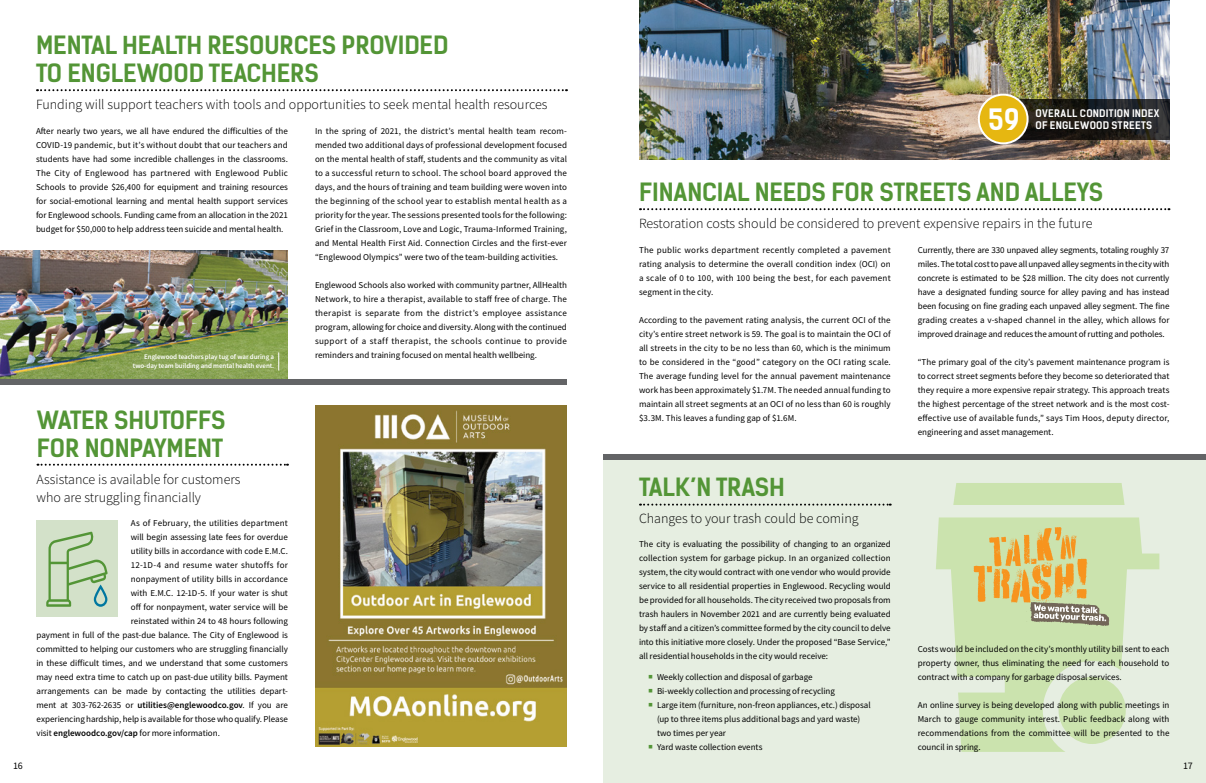
<style>
.page{position:relative;width:1206px;height:783px;background:#fff}
.page>*{position:absolute;margin:0;border:0;box-sizing:border-box;transform-origin:0 0}
.t1{font:700 28.1px "Kelson Sans";color:#fff}
.t2{font:700 24px/28px "Kelson Sans";letter-spacing:-.005em;color:#539536}
.t3{font:300 14px/18px "Source Sans Pro";color:#000}
.t4{font:700 10px "Kelson Sans";letter-spacing:.02em;color:#fff}
.t5{font:10px "Source Sans Pro";color:#000}
.t6{font:9px/14px "Source Sans Pro";color:#000;text-align:justify}
.t7{font:9px "Source Sans Pro";letter-spacing:.02em;color:#000}
.t8{font:9px "Source Sans Pro";letter-spacing:.025em;color:#000}
.t9{font:600 7px/9px "Source Sans Pro";letter-spacing:-.01em;color:#fff;text-align:right}
.s1{font-weight:600}
</style>
<div class="page">
<div style="left:36px;top:521px;width:81px;height:96px;background:#d3e1c9"></div>
<div style="left:603px;top:457px;width:603px;height:326px;background:#e6eee1"></div>
<img style="left:0;top:250px;width:288px;height:129px">
<div style="left:953px;top:483px;width:172px;height:22px;background:#cbe3ae"></div>
<svg style="left:936px;top:517px;width:223px;height:235px;fill:#cbe3ae"></svg>
<svg style="left:38px;top:464px;width:250px;height:2px"></svg>
<svg style="left:37px;top:89px;width:530px;height:2px"></svg>
<svg style="left:640px;top:208px;width:529px;height:2px"></svg>
<img style="left:315px;top:405px;width:252px;height:342px">
<div style="left:603px;top:454px;width:603px;height:6px;background:#636466"></div>
<div style="left:0;top:379px;width:567px;height:6px;background:#636466"></div>
<img style="left:639px;top:0;width:531px;height:159px">
<svg style="left:973px;top:527px;width:137px;height:100px;background:#d0c686"></svg>
<svg style="left:640px;top:504px;width:251px;height:2px"></svg>
<svg style="left:1018px;top:99px;width:152px;height:40px;background:#21201e"></svg>
<div style="left:979px;top:95px;width:49px;height:48px;background:#e6b711;border-radius:50%"></div>
<div style="left:978px;top:94px;width:51px;height:50px;border:2px solid #fff;border-radius:50%"></div>
<svg style="left:46px;top:532px;width:62px;height:75px"></svg>
<svg style="left:278px;top:352px;width:1px;height:19px"></svg>
<h2 class="t2" style="left:36px;top:31px;width:414px">MENTAL HEALTH RESOURCES PROVIDED<br>TO ENGLEWOOD TEACHERS</h2>
<h3 class="t3" style="left:36px;top:95px;width:513px">Funding will support teachers with tools and opportunities to seek mental health resources</h3>
<p class="t6" style="left:36px;top:124px;width:254px">After nearly two years, we all have endured the difficulties of the COVID-19 pandemic, but it’s without doubt that our teachers and students have had some incredible challenges in the classrooms.<br>The City of Englewood has partnered with Englewood Public Schools to provide $26,400 for equipment and training resources for social-emotional learning and mental health support services for Englewood schools. Funding came from an allocation in the 2021 budget for $50,000 to help address teen suicide and mental health.</p>
<p class="t6" style="left:315px;top:124px;width:254px">In the spring of 2021, the district’s mental health team recom&shy;mended two additional days of professional development focused on the mental health of staff, students and the community as vital to a successful return to school. The school board approved the days, and the hours of training and team building were woven into the beginning of the school year to establish mental health as a priority for the year. The sessions presented tools for the following:<br>Grief in the Classroom, Love and Logic, Trauma-Informed Training, and Mental Health First Aid. Connection Circles and the first-ever “Englewood Olympics” were two of the team-building activities.</p>
<p class="t6" style="left:315px;top:278px;width:254px">Englewood Schools also worked with community partner, AllHealth Network, to hire a therapist, available to staff free of charge. The therapist is separate from the district’s employee assistance program, allowing for choice and diversity. Along with the continued support of a staff therapist, the schools continue to provide reminders and training focused on mental health wellbeing.</p>
<p class="t9" style="left:133px;top:352px;width:143px">Englewood teachers play tug of war during a two-day team building and mental health event.</p>
<h2 class="t2" style="left:37px;top:406px;width:191px">WATER SHUTOFFS<br>FOR NONPAYMENT</h2>
<h3 class="t3" style="left:36px;top:470px;width:206px">Assistance is available for customers who are struggling financially</h3>
<p class="t7" style="left:131px;top:517px;width:159px">As of February, the utilities department</p>
<p class="t6" style="left:131px;top:530px;width:159px">will begin assessing late fees for overdue</p>
<p class="t6" style="left:131px;top:544px;width:159px">utility bills in accordance with code E.M.C.</p>
<p class="t8" style="left:131px;top:559px;width:159px">12-1D-4 and resume water shutoffs for</p>
<p class="t6" style="left:131px;top:572px;width:159px">nonpayment of utility bills in accordance</p>
<p class="t6" style="left:131px;top:586px;width:159px">with E.M.C. 12-1D-5. If your water is shut</p>
<p class="t6" style="left:131px;top:600px;width:159px">off for nonpayment, water service will be</p>
<p class="t6" style="left:131px;top:614px;width:159px">reinstated within 24 to 48 hours following</p>
<p class="t6" style="left:37px;top:628px;width:253px">payment in full of the past-due balance. The City of Englewood is</p>
<p class="t6" style="left:37px;top:642px;width:253px">committed to helping our customers who are struggling financially</p>
<p class="t6" style="left:37px;top:656px;width:253px">in these difficult times, and we understand that some customers</p>
<p class="t6" style="left:37px;top:670px;width:253px">may need extra time to catch up on past-due utility bills. Payment</p>
<p class="t6" style="left:37px;top:684px;width:253px">arrangements can be made by contacting the utilities depart-</p>
<p class="t6" style="left:37px;top:698px;width:253px">ment at 303-762-2635 or <span class="s1">utilities@englewoodco.gov</span>. If you are</p>
<p class="t6" style="left:37px;top:712px;width:253px">experiencing hardship, help is available for those who qualify. Please</p>
<p class="t6" style="left:37px;top:726px;width:185px">visit <span class="s1">englewoodco.gov/cap</span> for more information.</p>
<h1 class="t1" style="left:989px;top:102px;width:33px">59</h1>
<p class="t4" style="left:1036px;top:107px;width:126px">OVERALL CONDITION INDEX</p>
<p class="t4" style="left:1036px;top:119px;width:118px">OF ENGLEWOOD STREETS</p>
<h2 class="t2" style="left:639px;top:178px;width:466px">FINANCIAL NEEDS FOR STREETS AND ALLEYS</h2>
<h3 class="t3" style="left:639px;top:214px;width:455px">Restoration costs should be considered to prevent expensive repairs in the future</h3>
<p class="t6" style="left:639px;top:243px;width:253px">The public works department recently completed a pavement rating analysis to determine the overall condition index (OCI) on a scale of 0 to 100, with 100 being the best, for each pavement segment in the city.</p>
<p class="t6" style="left:639px;top:313px;width:253px">According to the pavement rating analysis, the current OCI of the city’s entire street network is 59. The goal is to maintain the OCI of all streets in the city to be no less than 60, which is the minimum to be considered in the “good” category on the OCI rating scale.<br>The average funding level for the annual pavement maintenance work has been approximately $1.7M. The needed annual funding to maintain all street segments at an OCI of no less than 60 is roughly $3.3M. This leaves a funding gap of $1.6M.</p>
<p class="t6" style="left:918px;top:243px;width:253px">Currently, there are 330 unpaved alley segments, totaling roughly 37 miles. The total cost to pave all unpaved alley segments in the city with concrete is estimated to be $28 million. The city does not currently have a designated funding source for alley paving and has instead been focusing on fine grading each unpaved alley segment. The fine grading creates a v-shaped channel in the alley, which allows for improved drainage and reduces the amount of rutting and potholes.</p>
<p class="t6" style="left:918px;top:355px;width:253px">“The primary goal of the city’s pavement maintenance program is to correct street segments before they become so deteriorated that they require a more expensive repair strategy. This approach treats the highest percentage of the street network and is the most cost&shy;effective use of available funds,” says Tim Hoos, deputy director, engineering and asset management.</p>
<h2 class="t2" style="left:639px;top:474px;width:147px">TALK’N TRASH</h2>
<h3 class="t3" style="left:639px;top:510px;width:221px">Changes to your trash could be coming</h3>
<p class="t6" style="left:639px;top:537px;width:253px">The city is evaluating the possibility of changing to an organized collection system for garbage pickup. In an organized collection system, the city would contract with one vendor who would provide service to all residential properties in Englewood. Recycling would be provided for all households. The city received two proposals from trash haulers in November 2021 and are currently being evaluated by staff and a citizen’s committee formed by the city council to delve into this initiative more closely. Under the proposed “Base Service,” all residential households in the city would receive:</p>
<p class="t6" style="left:657px;top:670px;width:215px;text-align:left">Weekly collection and disposal of garbage<br>Bi-weekly collection and processing of recycling<br>Large item (furniture, non-freon appliances, etc.) disposal (up to three items plus additional bags and yard waste) two times per year<br>Yard waste collection events</p>
<p class="t6" style="left:918px;top:642px;width:253px">Costs would be included on the city’s monthly utility bill sent to each property owner, thus eliminating the need for each household to contract with a company for garbage disposal services.</p>
<p class="t6" style="left:918px;top:698px;width:253px">An online survey is being developed along with public meetings in March to gauge community interest. Public feedback along with recommendations from the committee will be presented to the council in spring.</p>
<p class="t5" style="left:13px;top:759px;width:11px">16</p>
<p class="t5" style="left:1183px;top:759px;width:11px">17</p>
</div>
